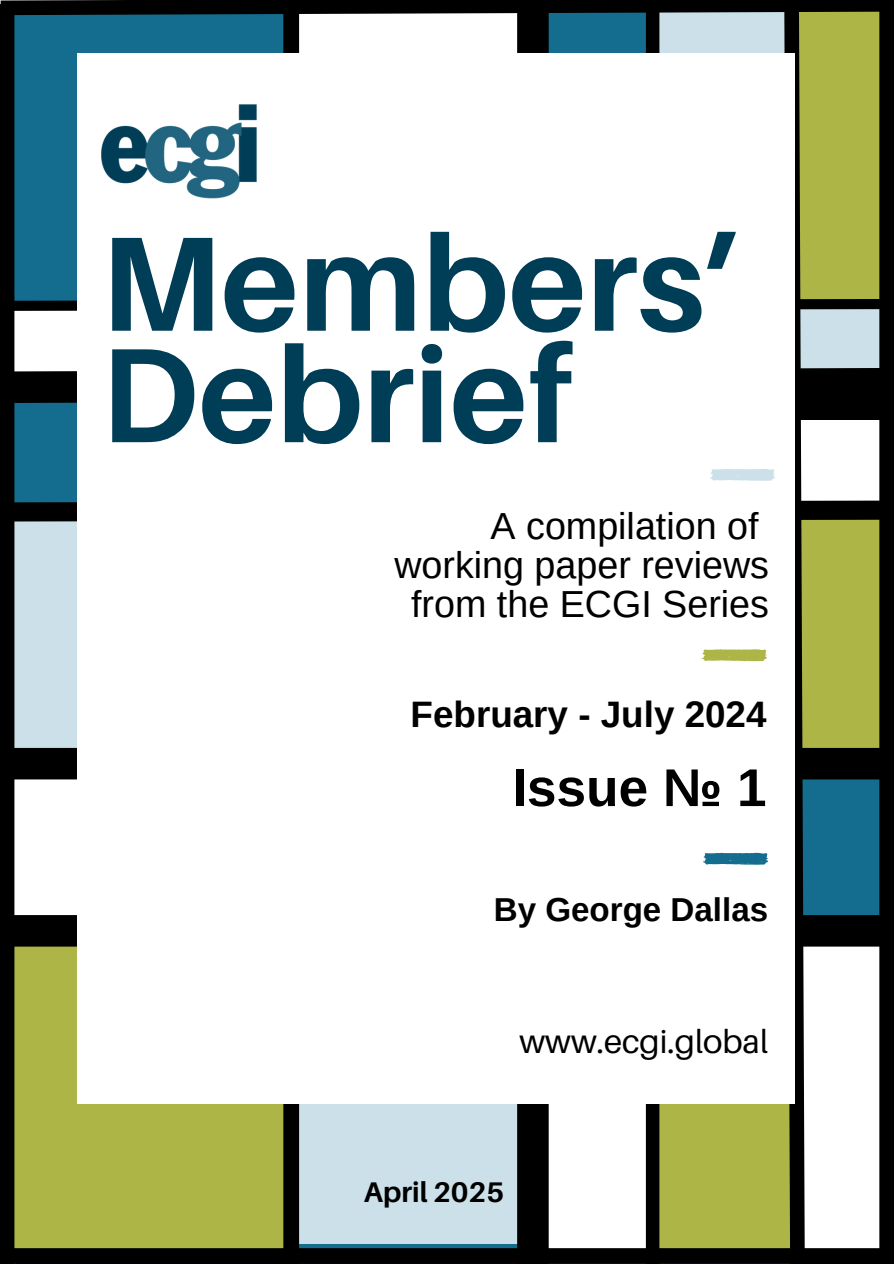
<style>
.page{position:relative;width:894px;height:1264px;background:#fff}
.page>*{position:absolute;margin:0;border:0;box-sizing:border-box;transform-origin:0 0}
.t1{font:700 134.55px/111.4px "Aileron";color:#003d57}
.t2{font:700 53.1px "Arimo";color:#000}
.t3{font:37.65px/38.8px "Arimo";color:#000;text-align:right}
.t4{font:700 36.75px "Arimo";color:#000}
.t5{font:700 33.15px "Arimo";color:#000}
.t6{font:32.85px "Aileron";color:#000}
.t7{font:700 28.35px "Aileron";color:#000}
</style>
<div class="page">
<div style="left:7px;top:9px;width:284px;height:298px;background:#146d8f"></div>
<div style="left:659px;top:4px;width:228px;height:386px;background:#cbe0e8"></div>
<div style="left:791px;top:512px;width:90px;height:251px;background:#adb547"></div>
<div style="left:791px;top:763px;width:90px;height:167px;background:#146d8f"></div>
<div style="left:532px;top:9px;width:120px;height:287px;background:#146d8f"></div>
<div style="left:791px;top:8px;width:102px;height:298px;background:#adb547"></div>
<div style="left:0;top:398px;width:291px;height:114px;background:#146d8f"></div>
<div style="left:8px;top:504px;width:283px;height:259px;background:#cbe0e8"></div>
<div style="left:1px;top:924px;width:290px;height:331px;background:#adb547"></div>
<div style="left:652px;top:930px;width:139px;height:325px;background:#adb547"></div>
<div style="left:291px;top:930px;width:256px;height:333px;background:#cbe0e8"></div>
<div style="left:294px;top:1244px;width:238px;height:19px;background:#146d8f"></div>
<svg style="left:0;top:0;width:893px;height:23px"></svg>
<svg style="left:14px;top:294px;width:865px;height:22px"></svg>
<svg style="left:14px;top:352px;width:865px;height:67px"></svg>
<svg style="left:14px;top:491px;width:865px;height:40px"></svg>
<div style="left:1px;top:748px;width:892px;height:31px;background:#000"></div>
<div style="left:1px;top:915px;width:892px;height:31px;background:#000"></div>
<div style="left:1px;top:1248px;width:880px;height:15px;background:#000"></div>
<div style="left:0;top:4px;width:14px;height:1259px;background:#000"></div>
<div style="left:879px;top:6px;width:14px;height:1257px;background:#000"></div>
<div style="left:283px;top:0;width:16px;height:1263px;background:#000"></div>
<div style="left:645px;top:6px;width:14px;height:1257px;background:#000"></div>
<div style="left:517px;top:6px;width:31px;height:1257px;background:#000"></div>
<svg style="left:776px;top:0;width:36px;height:1249px"></svg>
<div style="left:77px;top:53px;width:717px;height:1050px;background:#fff"></div>
<svg style="left:701px;top:649px;width:65px;height:12px"></svg>
<svg style="left:703px;top:852px;width:65px;height:12px"></svg>
<svg style="left:710px;top:469px;width:64px;height:12px"></svg>
<img style="left:101px;top:104px;width:156px;height:95px">
<p class="t1" style="left:100px;top:225px;width:644px">Members’<br>Debrief</p>
<p class="t3" style="left:394px;top:506px;width:376px">A compilation of working paper reviews from the ECGI Series</p>
<p class="t4" style="left:410px;top:694px;width:357px">February - July 2024</p>
<p class="t2" style="left:512px;top:758px;width:256px">Issue № 1</p>
<p class="t5" style="left:493px;top:890px;width:276px">By George Dallas</p>
<p class="t6" style="left:519px;top:1021px;width:250px">www.ecgi.global</p>
<p class="t7" style="left:364px;top:1174px;width:142px">April 2025</p>
</div>
